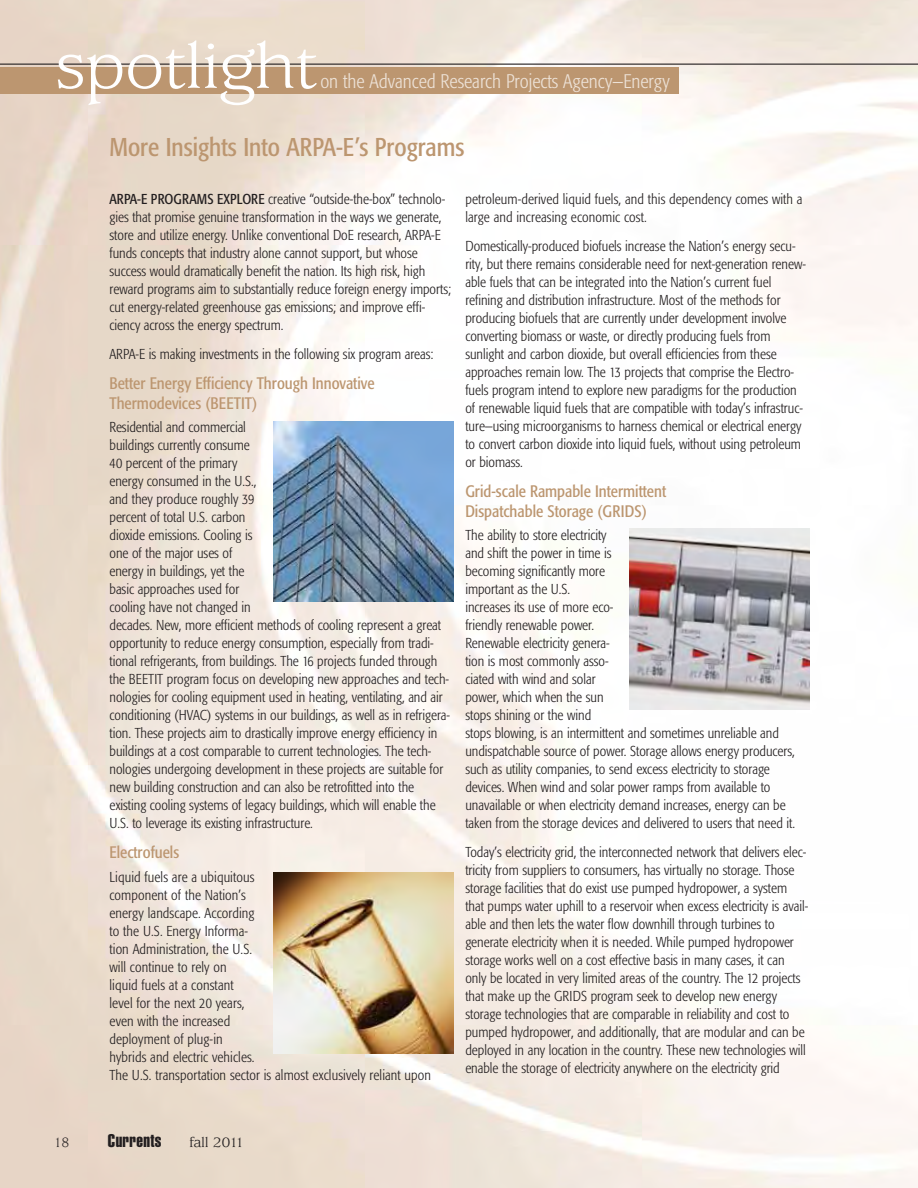
<style>
.page{position:relative;width:918px;height:1188px;background:#fff}
.page>*{position:absolute;margin:0;border:0;box-sizing:border-box;transform-origin:0 0}
.t1{font:69px "Usherwood";letter-spacing:-.03em;color:#fff;scale:1.1 1}
.t2{font:condensed 25.5px "Formata";color:#bc9670}
.t3{font:300 condensed 19.5px "Formata";color:#ede2d7}
.t4{font:18px "Helvetica Extra Compressed";letter-spacing:.02em;color:#231f20;scale:1.1 1}
.t5{font:condensed 16.5px/19.5px "Formata";color:#bc9670}
.t6{font:15px "Usherwood";letter-spacing:-.03em;color:#231f20;scale:1.1 1}
.t7{font:15px "Usherwood";letter-spacing:-.03em;color:#231f20;scale:.95 1}
.t8{font:300 condensed 14.25px/18px "Formata";color:#231f20}
.s1{font-weight:400}
</style>
<div class="page">
<img style="left:0;top:0;width:918px;height:1188px">
<img style="left:629px;top:529px;width:181px;height:180px">
<img style="left:273px;top:421px;width:181px;height:181px">
<img style="left:273px;top:873px;width:181px;height:181px">
<hr style="left:0;top:64px;width:918px;height:1px;background:#231f20">
<div style="left:0;top:67px;width:678px;height:27px;background:#bc9670"></div>
<h1 class="t1" style="left:54px;top:40px;width:242px">spotlight</h1>
<h3 class="t3" style="left:320px;top:73px;width:351px">on the Advanced Research Projects Agency—Energy</h3>
<h2 class="t2" style="left:110px;top:136px;width:356px">More Insights Into ARPA-E’s Programs</h2>
<p class="t8" style="left:110px;top:191px;width:343px"><span class="s1">ARPA-E PROGRAMS EXPLORE</span> creative “outside-the-box” technolo&shy;gies that promise genuine transformation in the ways we generate, store and utilize energy. Unlike conventional DoE research, ARPA-E funds concepts that industry alone cannot support, but whose success would dramatically benefit the nation. Its high risk, high reward programs aim to substantially reduce foreign energy imports; cut energy-related greenhouse gas emissions; and improve effi&shy;ciency across the energy spectrum.</p>
<p class="t8" style="left:110px;top:346px;width:325px">ARPA-E is making investments in the following six program areas:</p>
<p class="t5" style="left:110px;top:375px;width:267px">Better Energy Efficiency Through Innovative<br>Thermodevices (BEETIT)</p>
<p class="t8" style="left:110px;top:419px;width:342px">Residential and commercial<br>buildings currently consume<br>40 percent of the primary<br>energy consumed in the U.S.,<br>and they produce roughly 39<br>percent of total U.S. carbon<br>dioxide emissions. Cooling is<br>one of the major uses of<br>energy in buildings, yet the<br>basic approaches used for<br>cooling have not changed in<br>decades. New, more efficient methods of cooling represent a great opportunity to reduce energy consumption, especially from tradi&shy;tional refrigerants, from buildings. The 16 projects funded through the BEETIT program focus on developing new approaches and tech&shy;nologies for cooling equipment used in heating, ventilating, and air conditioning (HVAC) systems in our buildings, as well as in refrigera&shy;tion. These projects aim to drastically improve energy efficiency in buildings at a cost comparable to current technologies. The tech&shy;nologies undergoing development in these projects are suitable for new building construction and can also be retrofitted into the existing cooling systems of legacy buildings, which will enable the U.S. to leverage its existing infrastructure.</p>
<p class="t5" style="left:110px;top:844px;width:71px">Electrofuels</p>
<p class="t8" style="left:110px;top:869px;width:323px">Liquid fuels are a ubiquitous<br>component of the Nation’s<br>energy landscape. According<br>to the U.S. Energy Informa-<br>tion Administration, the U.S.<br>will continue to rely on<br>liquid fuels at a constant<br>level for the next 20 years,<br>even with the increased<br>deployment of plug-in<br>hybrids and electric vehicles.<br>The U.S. transportation sector is almost exclusively reliant upon</p>
<p class="t8" style="left:465px;top:191px;width:339px">petroleum-derived liquid fuels, and this dependency comes with a large and increasing economic cost.</p>
<p class="t8" style="left:465px;top:238px;width:342px">Domestically-produced biofuels increase the Nation’s energy secu&shy;rity, but there remains considerable need for next-generation renew&shy;able fuels that can be integrated into the Nation’s current fuel refining and distribution infrastructure. Most of the methods for producing biofuels that are currently under development involve converting biomass or waste, or directly producing fuels from sunlight and carbon dioxide, but overall efficiencies from these approaches remain low. The 13 projects that comprise the Electro&shy;fuels program intend to explore new paradigms for the production of renewable liquid fuels that are compatible with today’s infrastruc&shy;ture—using microorganisms to harness chemical or electrical energy to convert carbon dioxide into liquid fuels, without using petroleum or biomass.</p>
<p class="t5" style="left:465px;top:483px;width:202px">Grid-scale Rampable Intermittent<br>Dispatchable Storage (GRIDS)</p>
<p class="t8" style="left:465px;top:527px;width:331px">The ability to store electricity<br>and shift the power in time is<br>becoming significantly more<br>important as the U.S.<br>increases its use of more eco-<br>friendly renewable power.<br>Renewable electricity genera-<br>tion is most commonly asso-<br>ciated with wind and solar<br>power, which when the sun<br>stops shining or the wind<br>stops blowing, is an intermittent and sometimes unreliable and undispatchable source of power. Storage allows energy producers, such as utility companies, to send excess electricity to storage devices. When wind and solar power ramps from available to unavailable or when electricity demand increases, energy can be taken from the storage devices and delivered to users that need it.</p>
<p class="t8" style="left:465px;top:844px;width:344px">Today’s electricity grid, the interconnected network that delivers elec&shy;tricity from suppliers to consumers, has virtually no storage. Those storage facilities that do exist use pumped hydropower, a system that pumps water uphill to a reservoir when excess electricity is avail&shy;able and then lets the water flow downhill through turbines to generate electricity when it is needed. While pumped hydropower storage works well on a cost effective basis in many cases, it can only be located in very limited areas of the country. The 12 projects that make up the GRIDS program seek to develop new energy storage technologies that are comparable in reliability and cost to pumped hydropower, and additionally, that are modular and can be deployed in any location in the country. These new technologies will enable the storage of electricity anywhere on the electricity grid</p>
<p class="t7" style="left:54px;top:1137px;width:18px">18</p>
<p class="t4" style="left:108px;top:1134px;width:50px">Currents</p>
<p class="t6" style="left:189px;top:1137px;width:52px">fall 2011</p>
</div>
